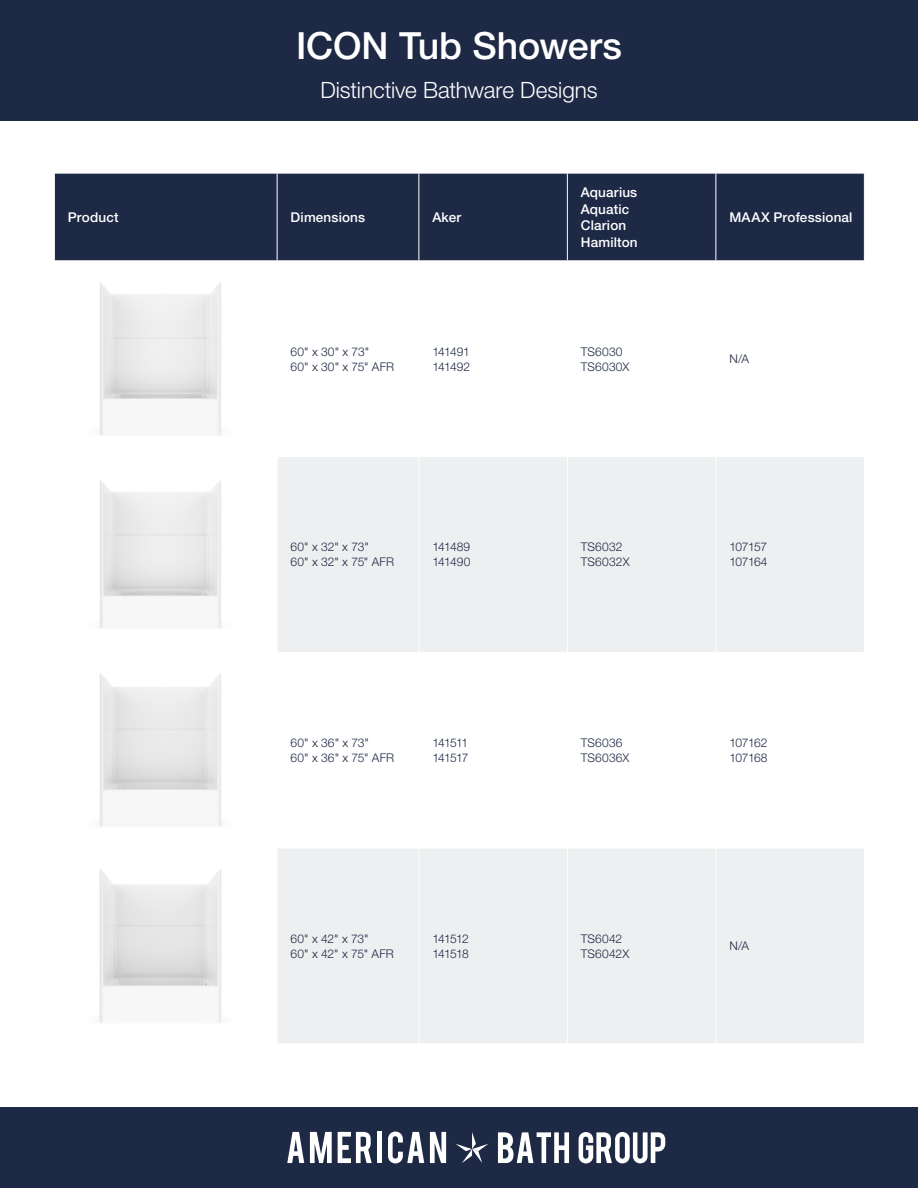
<style>
.page{position:relative;width:918px;height:1188px;background:#fff}
.page>*{position:absolute;margin:0;border:0;box-sizing:border-box;transform-origin:0 0}
.t1{font:500 37.5px "Helvetica Neue LT Std";letter-spacing:-.005em;color:#fff}
.t2{font:300 22.5px "Helvetica Neue LT Std";letter-spacing:-.005em;color:#fff}
.t3{font:500 13.5px/16.5px "Helvetica Neue LT Std";letter-spacing:.01em;color:#fff}
.t4{font:300 12px/15px "Helvetica Neue LT Std";color:#1e2945}
.t5{font:300 12px/15px "Helvetica Neue LT Std";letter-spacing:-.065em;color:#1e2945}
.t6{font:300 12px/15px "Helvetica Neue LT Std";letter-spacing:-.045em;color:#1e2945}
.t7{font:300 12px/15px "Helvetica Neue LT Std";letter-spacing:-.06em;color:#1e2945}
</style>
<div class="page">
<div style="left:0;top:0;width:918px;height:122px;background:#1e2945"></div>
<div style="left:0;top:1107px;width:918px;height:81px;background:#1e2945"></div>
<svg style="left:287px;top:1132px;width:17px;height:31px"></svg>
<svg style="left:310px;top:1132px;width:22px;height:31px"></svg>
<svg style="left:338px;top:1132px;width:34px;height:31px"></svg>
<div style="left:377px;top:1132px;width:5px;height:31px;background:#fff"></div>
<svg style="left:388px;top:1132px;width:36px;height:31px"></svg>
<svg style="left:430px;top:1132px;width:16px;height:31px"></svg>
<svg style="left:498px;top:1132px;width:71px;height:31px"></svg>
<svg style="left:579px;top:1132px;width:86px;height:31px"></svg>
<svg style="left:456px;top:1132px;width:32px;height:31px"></svg>
<div style="left:55px;top:174px;width:809px;height:86px;background:#1e2945"></div>
<svg style="left:278px;top:457px;width:586px;height:586px;fill:#edeff0"></svg>
<hr style="left:418px;top:457px;width:1px;height:195px;background:#fff">
<hr style="left:567px;top:457px;width:1px;height:195px;background:#fff">
<hr style="left:716px;top:457px;width:1px;height:195px;background:#fff">
<hr style="left:277px;top:652px;width:142px;height:1px;background:#fff">
<hr style="left:419px;top:652px;width:148px;height:1px;background:#fff">
<hr style="left:418px;top:653px;width:1px;height:195px;background:#fff">
<hr style="left:567px;top:652px;width:149px;height:1px;background:#fff">
<hr style="left:567px;top:653px;width:1px;height:195px;background:#fff">
<hr style="left:716px;top:652px;width:149px;height:1px;background:#fff">
<hr style="left:716px;top:653px;width:1px;height:195px;background:#fff">
<hr style="left:277px;top:848px;width:142px;height:1px;background:#fff">
<hr style="left:419px;top:848px;width:148px;height:1px;background:#fff">
<hr style="left:418px;top:848px;width:1px;height:195px;background:#fff">
<hr style="left:567px;top:848px;width:149px;height:1px;background:#fff">
<hr style="left:567px;top:848px;width:1px;height:195px;background:#fff">
<hr style="left:716px;top:848px;width:149px;height:1px;background:#fff">
<hr style="left:716px;top:848px;width:1px;height:195px;background:#fff">
<hr style="left:277px;top:173px;width:1px;height:87px;background:#fff">
<hr style="left:418px;top:173px;width:1px;height:87px;background:#fff">
<hr style="left:567px;top:173px;width:1px;height:87px;background:#fff">
<hr style="left:716px;top:173px;width:1px;height:87px;background:#fff">
<img style="left:99px;top:869px;width:123px;height:154px">
<h1 class="t1" style="left:296px;top:23px;width:327px">ICON Tub Showers</h1>
<h2 class="t2" style="left:320px;top:76px;width:279px">Distinctive Bathware Designs</h2>
<p class="t3" style="left:68px;top:209px;width:52px">Product</p>
<p class="t3" style="left:291px;top:209px;width:76px">Dimensions</p>
<p class="t3" style="left:432px;top:209px;width:30px">Aker</p>
<p class="t3" style="left:581px;top:184px;width:58px">Aquarius<br>Aquatic<br>Clarion<br>Hamilton</p>
<p class="t3" style="left:729px;top:209px;width:125px">MAAX Professional</p>
<p class="t4" style="left:291px;top:343px;width:105px">60" x 30" x 73"<br>60" x 30" x 75" AFR</p>
<p class="t5" style="left:432px;top:343px;width:39px">141491<br>141492</p>
<p class="t4" style="left:581px;top:343px;width:50px">TS6030<br>TS6030X</p>
<p class="t4" style="left:729px;top:351px;width:21px">N/A</p>
<p class="t4" style="left:291px;top:539px;width:105px">60" x 32" x 73"<br>60" x 32" x 75" AFR</p>
<p class="t5" style="left:432px;top:539px;width:40px">141489<br>141490</p>
<p class="t4" style="left:581px;top:539px;width:50px">TS6032<br>TS6032X</p>
<p class="t6" style="left:729px;top:539px;width:40px">107157<br>107164</p>
<p class="t4" style="left:291px;top:735px;width:105px">60" x 36" x 73"<br>60" x 36" x 75" AFR</p>
<p class="t5" style="left:432px;top:735px;width:38px">141511<br>141517</p>
<p class="t4" style="left:581px;top:735px;width:50px">TS6036<br>TS6036X</p>
<p class="t6" style="left:729px;top:735px;width:40px">107162<br>107168</p>
<p class="t4" style="left:291px;top:931px;width:105px">60" x 42" x 73"<br>60" x 42" x 75" AFR</p>
<p class="t7" style="left:432px;top:931px;width:38px">141512<br>141518</p>
<p class="t4" style="left:581px;top:931px;width:50px">TS6042<br>TS6042X</p>
<p class="t4" style="left:729px;top:938px;width:21px">N/A</p>
</div>
